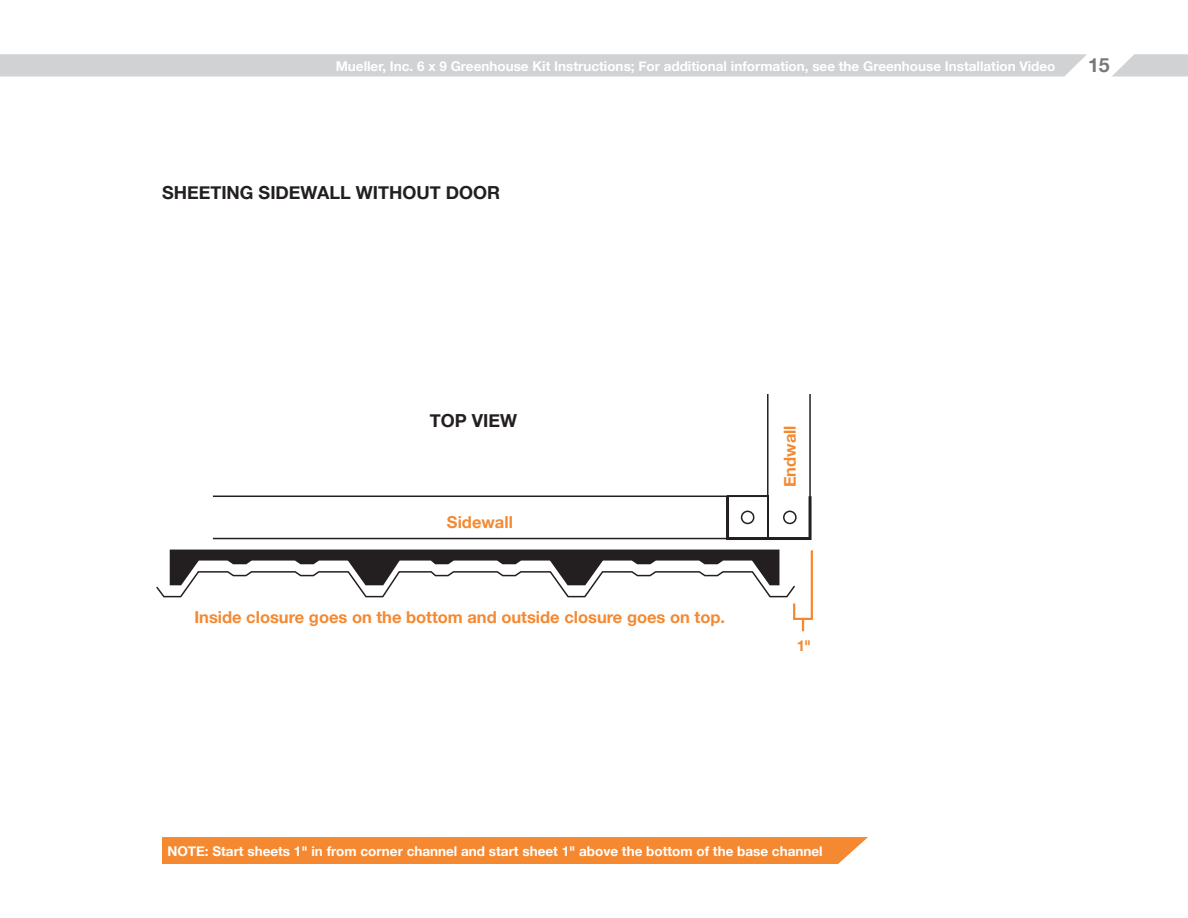
<style>
.page{position:relative;width:1188px;height:918px;background:#fff}
.page>*{position:absolute;margin:0;border:0;box-sizing:border-box;transform-origin:0 0}
.t1{font:700 19.5px "Helvetica Neue";color:#76787b}
.t2{font:700 18px "Helvetica Neue";color:#231f20}
.t3{font:700 16.5px "Helvetica Neue";color:#f58932}
.t4{font:700 15px "Helvetica Neue";color:#f58932}
.t5{font:700 13.5px "Helvetica Neue";color:#fff}
</style>
<div class="page">
<svg style="left:0;top:54px;width:1087px;height:23px;background:#d2d3d5"></svg>
<svg style="left:1112px;top:54px;width:76px;height:23px;background:#d8d9db"></svg>
<svg style="left:212px;top:394px;width:599px;height:146px"></svg>
<div style="left:726px;top:495px;width:86px;height:45px;border:3px solid #231f20"></div>
<svg style="left:740px;top:510px;width:57px;height:15px"></svg>
<svg style="left:156px;top:549px;width:657px;height:83px"></svg>
<div style="left:162px;top:837px;width:706px;height:27px;background:#f58932"></div>
<p class="t5" style="left:336px;top:55px;width:721px">Mueller, Inc. 6 x 9 Greenhouse Kit Instructions; For additional information, see the Greenhouse Installation Video</p>
<h1 class="t1" style="left:1088px;top:49px;width:23px">15</h1>
<h2 class="t2" style="left:162px;top:178px;width:340px">SHEETING SIDEWALL WITHOUT DOOR</h2>
<h2 class="t2" style="left:430px;top:406px;width:89px">TOP VIEW</h2>
<p class="t3" style="left:447px;top:509px;width:67px">Sidewall</p>
<p class="t3" style="left:194px;top:604px;width:532px">Inside closure goes on the bottom and outside closure goes on top.</p>
<p class="t3" style="left:777px;top:487px;width:63px;rotate:-90deg">Endwall</p>
<p class="t4" style="left:797px;top:634px;width:16px">1"</p>
<p class="t5" style="left:167px;top:840px;width:657px">NOTE: Start sheets 1" in from corner channel and start sheet 1" above the bottom of the base channel</p>
</div>
